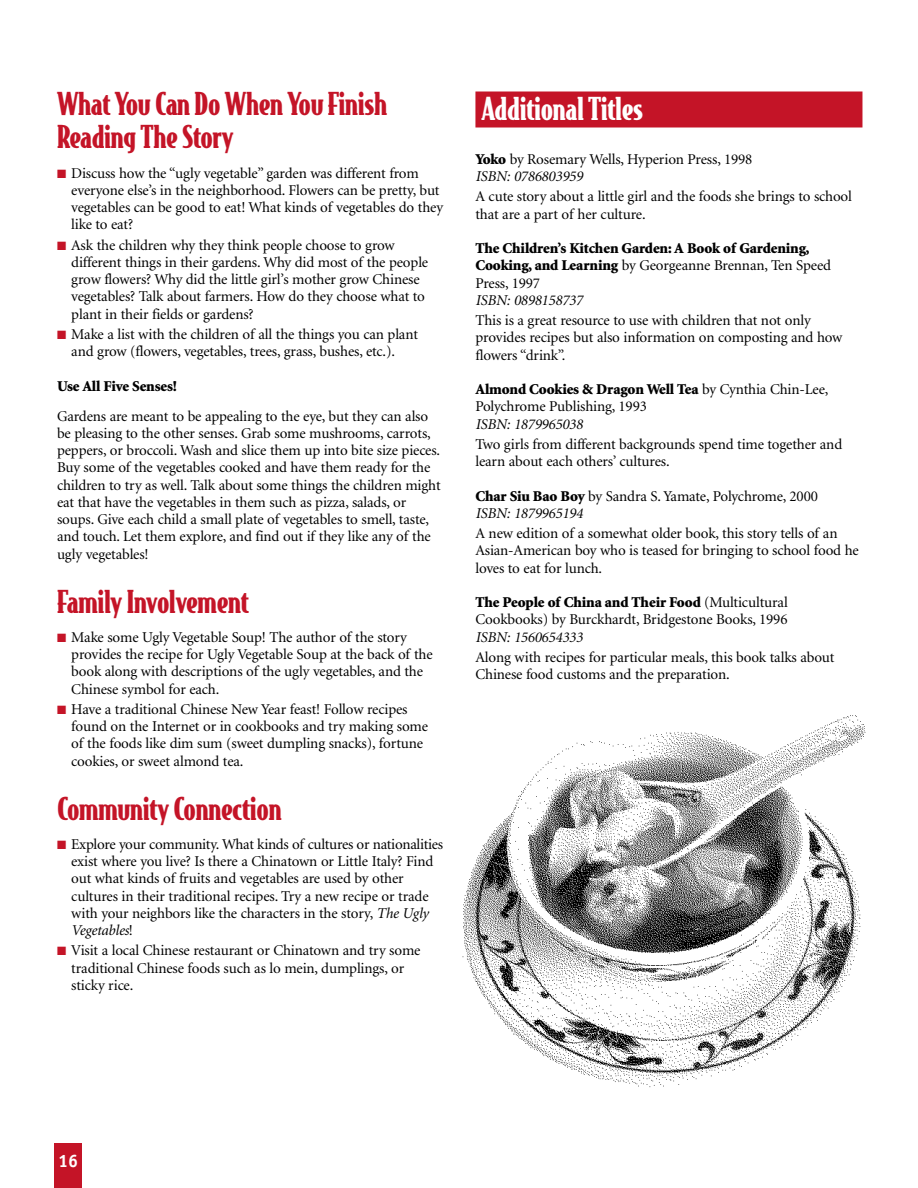
<style>
.page{position:relative;width:918px;height:1188px;background:#fff}
.page>*{position:absolute;margin:0;border:0;box-sizing:border-box;transform-origin:0 0}
.t1{font:900 30px/33px "Bodega Serif";letter-spacing:-.01em;color:#c41427}
.t2{font:900 30px "Bodega Serif";letter-spacing:-.01em;color:#fff}
.t3{font:700 18px "Officina Sans";color:#fff}
.t4{font:15px/17.2px "Minion";letter-spacing:-.01em;color:#000}
.t5{font:900 15px/17.2px "Minion";letter-spacing:-.01em;color:#000}
.t6{font:italic 15px "Minion";letter-spacing:-.01em;color:#000}
.s1{color:#c41427}
.s2{font-style:italic}
.s3{font-weight:900}
.s4{font-weight:400}
</style>
<div class="page">
<img style="left:462px;top:715px;width:404px;height:373px">
<div style="left:475px;top:92px;width:387px;height:36px;background:#c41427"></div>
<div style="left:55px;top:1143px;width:27px;height:45px;background:#c41427"></div>
<h1 class="t1" style="left:57px;top:90px;width:332px">What You Can Do When You Finish<br>Reading The Story</h1>
<p class="t4" style="left:71px;top:166px;width:373px;text-indent:-14px"><span class="s1">■</span> Discuss how the “ugly vegetable” garden was different from everyone else’s in the neighborhood. Flowers can be pretty, but vegetables can be good to eat! What kinds of vegetables do they like to eat?</p>
<p class="t4" style="left:71px;top:238px;width:359px;text-indent:-14px"><span class="s1">■</span> Ask the children why they think people choose to grow different things in their gardens. Why did most of the people grow flowers? Why did the little girl’s mother grow Chinese vegetables? Talk about farmers. How do they choose what to plant in their fields or gardens?</p>
<p class="t4" style="left:57px;top:327px;width:363px;text-align:center"><span class="s1">■</span> Make a list with the children of all the things you can plant and grow (flowers, vegetables, trees, grass, bushes, etc.).</p>
<p class="t5" style="left:57px;top:379px;width:122px">Use All Five Senses!</p>
<p class="t4" style="left:57px;top:409px;width:385px">Gardens are meant to be appealing to the eye, but they can also be pleasing to the other senses. Grab some mushrooms, carrots, peppers, or broccoli. Wash and slice them up into bite size pieces.<br>Buy some of the vegetables cooked and have them ready for the children to try as well. Talk about some things the children might eat that have the vegetables in them such as pizza, salads, or soups. Give each child a small plate of vegetables to smell, taste, and touch. Let them explore, and find out if they like any of the ugly vegetables!</p>
<h1 class="t1" style="left:57px;top:587px;width:193px">Family Involvement</h1>
<p class="t4" style="left:71px;top:630px;width:363px;text-indent:-14px"><span class="s1">■</span> Make some Ugly Vegetable Soup! The author of the story provides the recipe for Ugly Vegetable Soup at the back of the book along with descriptions of the ugly vegetables, and the Chinese symbol for each.</p>
<p class="t4" style="left:71px;top:702px;width:358px;text-indent:-14px"><span class="s1">■</span> Have a traditional Chinese New Year feast! Follow recipes found on the Internet or in cookbooks and try making some of the foods like dim sum (sweet dumpling snacks), fortune cookies, or sweet almond tea.</p>
<h1 class="t1" style="left:57px;top:794px;width:226px">Community Connection</h1>
<p class="t4" style="left:71px;top:837px;width:373px;text-indent:-14px"><span class="s1">■</span> Explore your community. What kinds of cultures or nationalities exist where you live? Is there a Chinatown or Little Italy? Find out what kinds of fruits and vegetables are used by other cultures in their traditional recipes. Try a new recipe or trade with your neighbors like the characters in the story, <span class="s2">The Ugly Vegetables</span>!</p>
<p class="t4" style="left:71px;top:943px;width:351px;text-indent:-14px"><span class="s1">■</span> Visit a local Chinese restaurant or Chinatown and try some traditional Chinese foods such as lo mein, dumplings, or sticky rice.</p>
<h1 class="t2" style="left:481px;top:95px;width:163px">Additional Titles</h1>
<p class="t4" style="left:475px;top:152px;width:278px"><span class="s3">Yoko</span> by Rosemary Wells, Hyperion Press, 1998<br><span class="s2">ISBN: 0786803959</span></p>
<p class="t4" style="left:475px;top:189px;width:378px">A cute story about a little girl and the foods she brings to school that are a part of her culture.</p>
<p class="t5" style="left:475px;top:241px;width:357px">The Children’s Kitchen Garden: A Book of Gardening,<br>Cooking, and Learning <span class="s4">by Georgeanne Brennan, Ten Speed<br>Press, 1997</span></p>
<p class="t6" style="left:475px;top:294px;width:109px">ISBN: 0898158737</p>
<p class="t4" style="left:475px;top:313px;width:368px">This is a great resource to use with children that not only provides recipes but also information on composting and how flowers “drink”.</p>
<p class="t4" style="left:475px;top:382px;width:354px"><span class="s3">Almond Cookies &amp; Dragon Well Tea</span> by Cynthia Chin-Lee,<br>Polychrome Publishing, 1993</p>
<p class="t6" style="left:475px;top:418px;width:109px">ISBN: 1879965038</p>
<p class="t4" style="left:475px;top:437px;width:368px">Two girls from different backgrounds spend time together and learn about each others’ cultures.</p>
<p class="t4" style="left:475px;top:488px;width:344px"><span class="s3">Char Siu Bao Boy</span> by Sandra S. Yamate, Polychrome, 2000<br><span class="s2">ISBN: 1879965194</span></p>
<p class="t4" style="left:475px;top:526px;width:385px">A new edition of a somewhat older book, this story tells of an<br>Asian-American boy who is teased for bringing to school food he loves to eat for lunch.</p>
<p class="t4" style="left:475px;top:595px;width:314px"><span class="s3">The People of China and Their Food</span> (Multicultural<br>Cookbooks) by Burckhardt, Bridgestone Books, 1996</p>
<p class="t6" style="left:475px;top:631px;width:109px">ISBN: 1560654333</p>
<p class="t4" style="left:475px;top:650px;width:361px">Along with recipes for particular meals, this book talks about<br>Chinese food customs and the preparation.</p>
<p class="t3" style="left:58px;top:1154px;width:22px">16</p>
</div>
